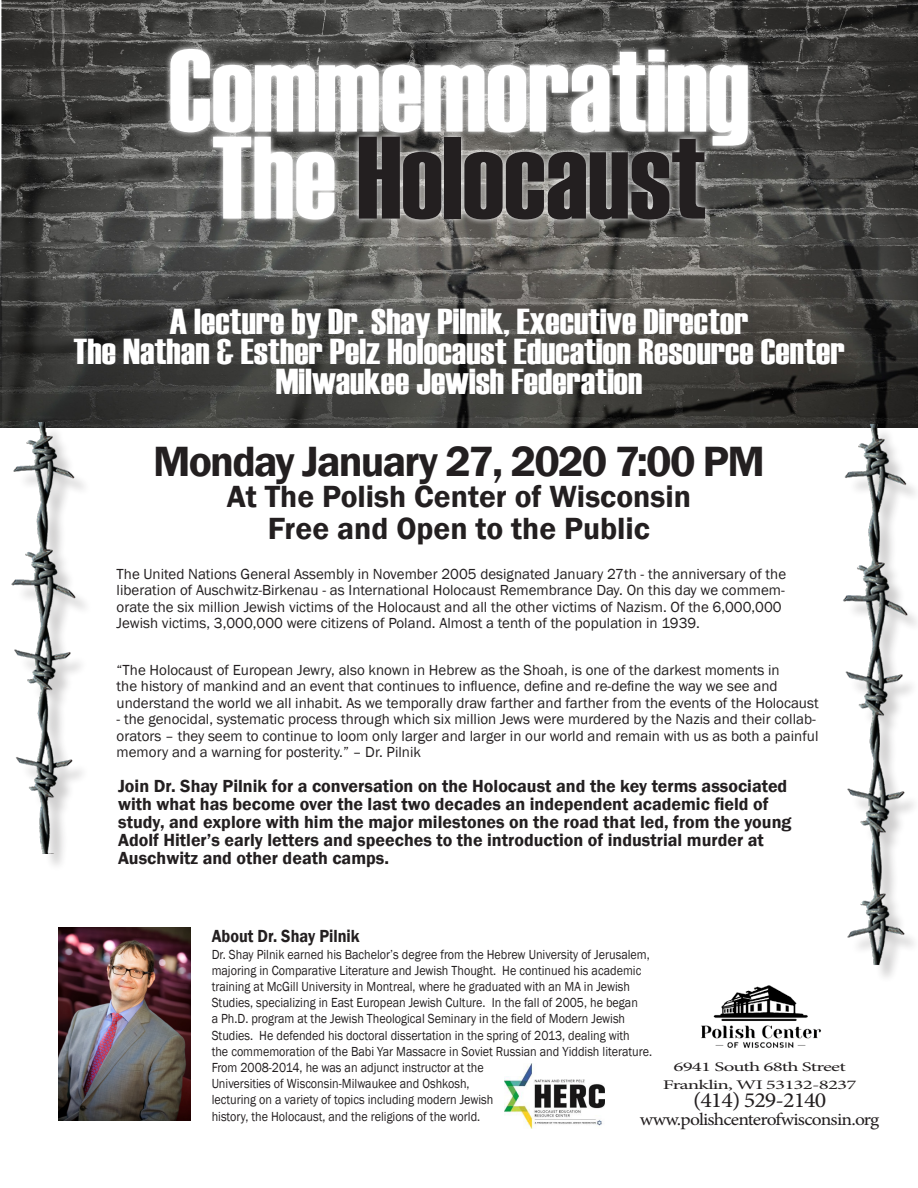
<style>
.page{position:relative;width:918px;height:1188px;background:#fff}
.page>*{position:absolute;margin:0;border:0;box-sizing:border-box;transform-origin:0 0}
.t1{font:117px/87px "Haettenschweiler";color:#fff;text-align:center}
.t2{font:600 43.5px "Franklin Gothic";letter-spacing:-.04em;color:#231f20}
.t3{font:36px/30px "Haettenschweiler";color:#fff;text-align:center;scale:1.11 1}
.t4{font:600 31.5px/31.5px "Franklin Gothic";color:#231f20;text-align:center}
.t5{font:21.6px "Minion Pro";letter-spacing:-.04em;color:#231f20;scale:1.11 1}
.t6{font:600 18px/18px "Franklin Gothic";color:#231f20}
.t7{font:600 18px "Franklin Gothic";color:#231f20;scale:.9 1}
.t8{font:17.55px "Minion Pro";letter-spacing:-.04em;color:#231f20;scale:1.11 1}
.t9{font:15px/16.5px "Franklin Gothic";color:#231f20}
.t10{font:13.5px/16.2px "Franklin Gothic";color:#231f20;scale:.9 1}
.t11{font:13.2px "Minion Pro";letter-spacing:-.04em;color:#231f20;scale:1.59 1}
.s1{color:#231f20}
</style>
<div class="page">
<img style="left:701px;top:985px;width:120px;height:63px">
<img style="left:0;top:0;width:918px;height:428px">
<svg style="left:164px;top:43px;width:590px;height:183px"></svg>
<img style="left:58px;top:927px;width:133px;height:193px">
<img style="left:504px;top:1064px;width:100px;height:64px">
<div style="left:15px;top:425px;width:78px;height:447px;background:#231f20;opacity:.22"></div>
<img style="left:2px;top:416px;width:99px;height:437px">
<div style="left:847px;top:427px;width:71px;height:556px;background:#231f20;opacity:.22"></div>
<img style="left:817px;top:416px;width:100px;height:550px">
<p class="t1" style="left:169px;top:47px;width:583px">Commemorating<br>The <span class="s1">Holocaust</span></p>
<p class="t3" style="left:73px;top:307px;width:696px">A lecture by Dr. Shay Pilnik, Executive Director<br>The Nathan &amp; Esther Pelz Holocaust Education Resource Center<br>Milwaukee Jewish Federation</p>
<p class="t2" style="left:153px;top:435px;width:613px">Monday January 27, 2020 7:00 PM</p>
<p class="t4" style="left:227px;top:482px;width:466px">At The Polish Center of Wisconsin<br>Free and Open to the Public</p>
<p class="t9" style="left:117px;top:566px;width:671px">The United Nations General Assembly in November 2005 designated January 27th - the anniversary of the liberation of Auschwitz-Birkenau - as International Holocaust Remembrance Day. On this day we commem&shy;orate the six million Jewish victims of the Holocaust and all the other victims of Nazism. Of the 6,000,000<br>Jewish victims, 3,000,000 were citizens of Poland. Almost a tenth of the population in 1939.</p>
<p class="t9" style="left:117px;top:662px;width:704px">“The Holocaust of European Jewry, also known in Hebrew as the Shoah, is one of the darkest moments in<br>the history of mankind and an event that continues to influence, define and re-define the way we see and understand the world we all inhabit. As we temporally draw farther and farther from the events of the Holocaust</p>
<p class="t9" style="left:117px;top:711px;width:703px">- the genocidal, systematic process through which six million Jews were murdered by the Nazis and their collab&shy;orators – they seem to continue to loom only larger and larger in our world and remain with us as both a painful memory and a warning for posterity.” – Dr. Pilnik</p>
<p class="t6" style="left:118px;top:777px;width:675px">Join Dr. Shay Pilnik for a conversation on the Holocaust and the key terms associated with what has become over the last two decades an independent academic field of study, and explore with him the major milestones on the road that led, from the young Adolf Hitler’s early letters and speeches to the introduction of industrial murder at Auschwitz and other death camps.</p>
<p class="t7" style="left:212px;top:925px;width:166px">About Dr. Shay Pilnik</p>
<p class="t10" style="left:212px;top:946px;width:491px">Dr. Shay Pilnik earned his Bachelor’s degree from the Hebrew University of Jerusalem, majoring in Comparative Literature and Jewish Thought. He continued his academic training at McGill University in Montreal, where he graduated with an MA in Jewish Studies, specializing in East European Jewish Culture. In the fall of 2005, he began<br>a Ph.D. program at the Jewish Theological Seminary in the field of Modern Jewish Studies. He defended his doctoral dissertation in the spring of 2013, dealing with<br>the commemoration of the Babi Yar Massacre in Soviet Russian and Yiddish literature.<br>From 2008-2014, he was an adjunct instructor at the<br>Universities of Wisconsin-Milwaukee and Oshkosh,<br>lecturing on a variety of topics including modern Jewish<br>history, the Holocaust, and the religions of the world.</p>
<p class="t11" style="left:674px;top:1058px;width:110px">6941 South 68th Street</p>
<p class="t11" style="left:663px;top:1076px;width:123px">Franklin, WI 53132-8237</p>
<p class="t5" style="left:693px;top:1085px;width:122px">(414) 529-2140</p>
<p class="t8" style="left:640px;top:1107px;width:217px">www.polishcenterofwisconsin.org</p>
</div>
